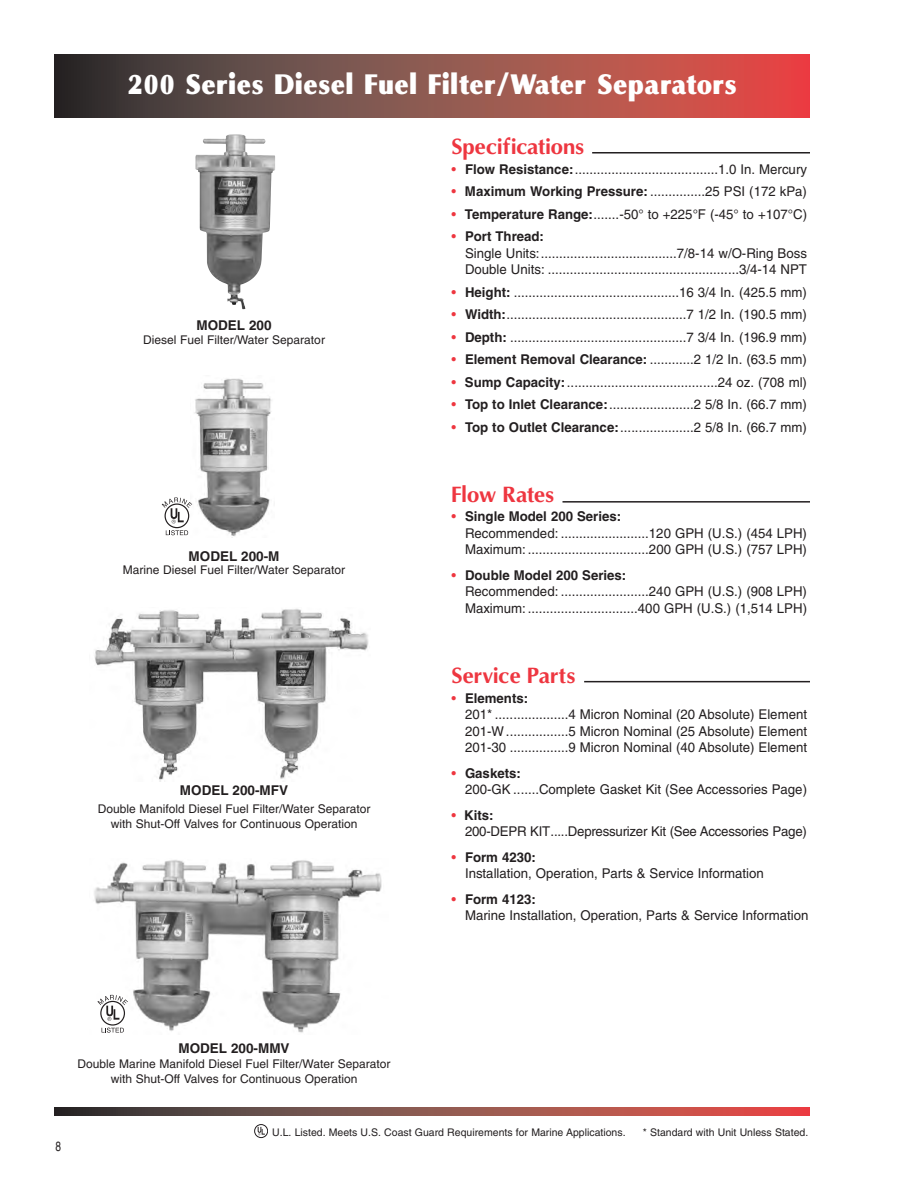
<style>
.page{position:relative;width:918px;height:1188px;background:#fff}
.page>*{position:absolute;margin:0;border:0;box-sizing:border-box;transform-origin:0 0}
.t1{font:900 27px "Omni";color:#fff;scale:.87 1}
.t2{font:700 21px "Omni";letter-spacing:-.02em;color:#ee3640}
.t3{font:13.5px/16.5px "Helvetica";color:#231f20}
.t4{font:700 13.5px "Helvetica";color:#231f20}
.t5{font:13.5px "Helvetica";color:#231f20;scale:.75 1}
.t6{font:12px/15px "Helvetica";color:#231f20;text-align:center}
.t7{font:10.5px "Helvetica";color:#231f20}
.s1{color:#ee3640}
.s2{font-weight:700}
</style>
<div class="page">
<div style="left:254px;top:1124px;width:14px;height:14px;border:1px solid #231f20;border-radius:50%"></div>
<svg style="left:258px;top:1127px;width:7px;height:8px"></svg>
<svg style="left:54px;top:1107px;width:756px;height:9px;background:#8d4d48"></svg>
<svg style="left:54px;top:54px;width:756px;height:63px;background:#8d4d48"></svg>
<img style="left:94px;top:860px;width:288px;height:173px">
<img style="left:94px;top:608px;width:275px;height:174px">
<img style="left:195px;top:134px;width:80px;height:175px">
<img style="left:192px;top:378px;width:80px;height:158px">
<hr style="left:562px;top:501px;width:248px;height:2px;background:#231f20">
<hr style="left:592px;top:152px;width:218px;height:2px;background:#231f20">
<hr style="left:584px;top:681px;width:226px;height:1px;background:#231f20">
<div style="left:165px;top:503px;width:24px;height:25px;border:1px solid #231f20;border-radius:50%"></div>
<svg style="left:166px;top:530px;width:22px;height:5px"></svg>
<svg style="left:162px;top:498px;width:30px;height:26px"></svg>
<div style="left:100px;top:1001px;width:25px;height:25px;border:1px solid #231f20;border-radius:50%"></div>
<svg style="left:102px;top:1028px;width:22px;height:5px"></svg>
<svg style="left:97px;top:995px;width:31px;height:26px"></svg>
<h1 class="t1" style="left:127px;top:69px;width:703px">200 Series Diesel Fuel Filter/Water Separators</h1>
<p class="t4" style="left:196px;top:321px;width:77px">MODEL 200</p>
<p class="t6" style="left:143px;top:333px;width:183px">Diesel Fuel Filter/Water Separator</p>
<p class="t4" style="left:189px;top:551px;width:92px">MODEL 200-M</p>
<p class="t6" style="left:123px;top:564px;width:224px">Marine Diesel Fuel Filter/Water Separator</p>
<p class="t4" style="left:180px;top:785px;width:110px">MODEL 200-MFV</p>
<p class="t6" style="left:98px;top:802px;width:274px">Double Manifold Diesel Fuel Filter/Water Separator with Shut-Off Valves for Continuous Operation</p>
<h2 class="t2" style="left:452px;top:134px;width:134px">Specifications</h2>
<p class="t3" style="left:452px;top:162px;width:357px"><span class="s1">•</span> <span class="s2">Flow Resistance:</span>.......................................1.0 In. Mercury</p>
<p class="t3" style="left:451px;top:184px;width:357px"><span class="s1">•</span> <span class="s2">Maximum Working Pressure:</span> ...............25 PSI (172 kPa)</p>
<p class="t3" style="left:451px;top:207px;width:357px"><span class="s1">•</span> <span class="s2">Temperature Range:</span>.......-50° to +225°F (-45° to +107°C)</p>
<p class="t3" style="left:465px;top:229px;width:344px;text-indent:-13px"><span class="s1">•</span> <span class="s2">Port Thread:<br></span>Single Units:.....................................7/8-14 w/O-Ring Boss<br>Double Units: ....................................................3/4-14 NPT</p>
<p class="t3" style="left:452px;top:285px;width:357px"><span class="s1">•</span> <span class="s2">Height:</span> .............................................16 3/4 In. (425.5 mm)</p>
<p class="t3" style="left:452px;top:307px;width:357px"><span class="s1">•</span> <span class="s2">Width:</span>.................................................7 1/2 In. (190.5 mm)</p>
<p class="t3" style="left:452px;top:330px;width:357px"><span class="s1">•</span> <span class="s2">Depth:</span> ................................................7 3/4 In. (196.9 mm)</p>
<p class="t3" style="left:452px;top:352px;width:357px"><span class="s1">•</span> <span class="s2">Element Removal Clearance:</span> ............2 1/2 In. (63.5 mm)</p>
<p class="t3" style="left:451px;top:375px;width:357px"><span class="s1">•</span> <span class="s2">Sump Capacity:</span>.........................................24 oz. (708 ml)</p>
<p class="t3" style="left:452px;top:397px;width:357px"><span class="s1">•</span> <span class="s2">Top to Inlet Clearance:</span>.......................2 5/8 In. (66.7 mm)</p>
<p class="t3" style="left:452px;top:420px;width:357px"><span class="s1">•</span> <span class="s2">Top to Outlet Clearance:</span>....................2 5/8 In. (66.7 mm)</p>
<h2 class="t2" style="left:452px;top:482px;width:104px">Flow Rates</h2>
<p class="t3" style="left:465px;top:510px;width:344px;text-indent:-13px"><span class="s1">•</span> <span class="s2">Single Model 200 Series:<br></span>Recommended: ........................120 GPH (U.S.) (454 LPH)<br>Maximum:.................................200 GPH (U.S.) (757 LPH)</p>
<p class="t3" style="left:465px;top:568px;width:344px;text-indent:-13px"><span class="s1">•</span> <span class="s2">Double Model 200 Series:<br></span>Recommended: ........................240 GPH (U.S.) (908 LPH)<br>Maximum:..............................400 GPH (U.S.) (1,514 LPH)</p>
<h2 class="t2" style="left:452px;top:663px;width:126px">Service Parts</h2>
<p class="t3" style="left:465px;top:691px;width:344px;text-indent:-13px"><span class="s1">•</span> <span class="s2">Elements:<br></span>201* ....................4 Micron Nominal (20 Absolute) Element 201-W .................5 Micron Nominal (25 Absolute) Element 201-30 ................9 Micron Nominal (40 Absolute) Element</p>
<p class="t3" style="left:465px;top:766px;width:344px;text-indent:-13px"><span class="s1">•</span> <span class="s2">Gaskets:<br></span>200-GK .......Complete Gasket Kit (See Accessories Page)</p>
<p class="t3" style="left:465px;top:808px;width:343px;text-indent:-13px"><span class="s1">•</span> <span class="s2">Kits:<br></span>200-DEPR KIT.....Depressurizer Kit (See Accessories Page)</p>
<p class="t3" style="left:465px;top:850px;width:300px;text-indent:-13px"><span class="s1">•</span> <span class="s2">Form 4230:<br></span>Installation, Operation, Parts &amp; Service Information</p>
<p class="t3" style="left:465px;top:892px;width:345px;text-indent:-13px"><span class="s1">•</span> <span class="s2">Form 4123:<br></span>Marine Installation, Operation, Parts &amp; Service Information</p>
<p class="t5" style="left:56px;top:1142px;width:9px">8</p>
<p class="t4" style="left:178px;top:1043px;width:113px">MODEL 200-MMV</p>
<p class="t6" style="left:78px;top:1057px;width:314px">Double Marine Manifold Diesel Fuel Filter/Water Separator with Shut-Off Valves for Continuous Operation</p>
<p class="t7" style="left:272px;top:1128px;width:355px">U.L. Listed. Meets U.S. Coast Guard Requirements for Marine Applications.</p>
<p class="t7" style="left:643px;top:1128px;width:167px">* Standard with Unit Unless Stated.</p>
</div>
